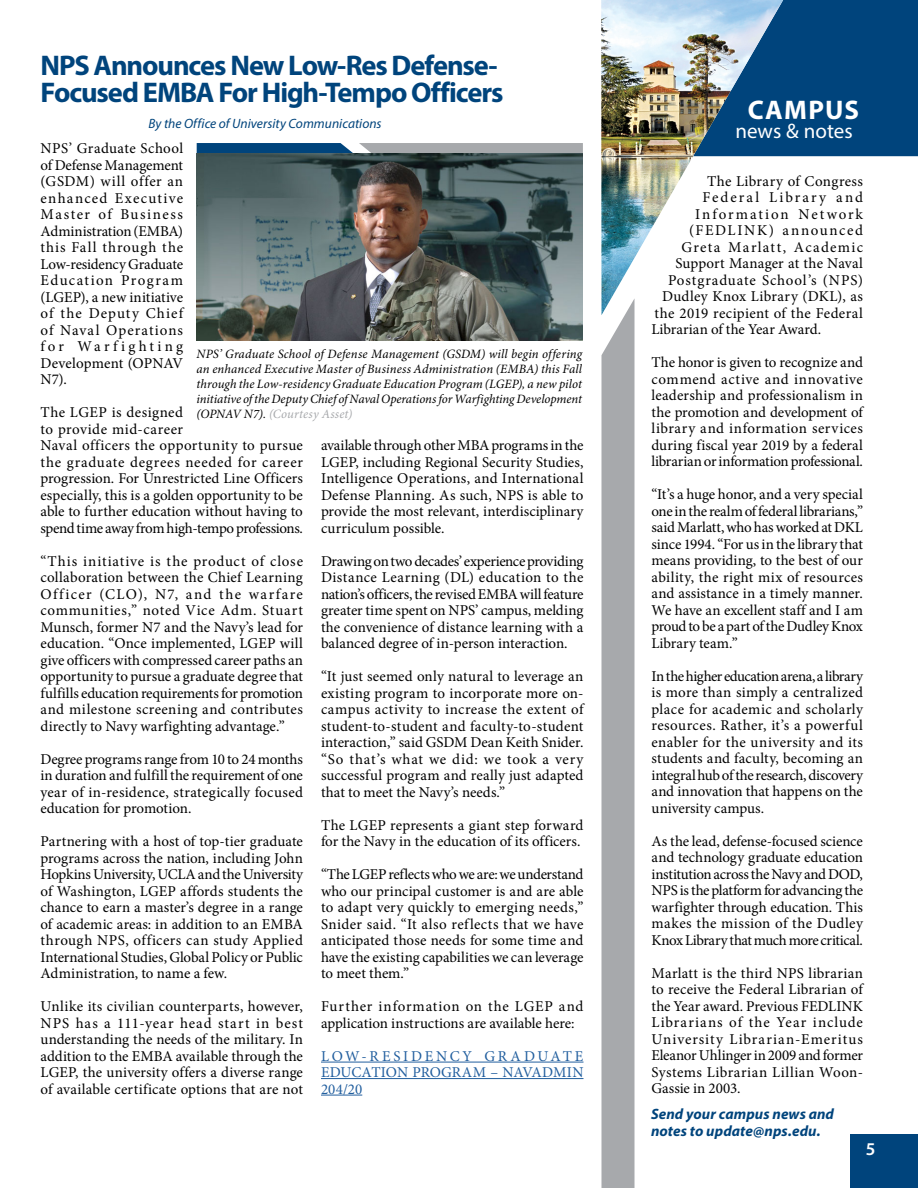
<style>
.page{position:relative;width:918px;height:1188px;background:#fff}
.page>*{position:absolute;margin:0;border:0;box-sizing:border-box;transform-origin:0 0}
.headline{font:700 28.5px/27px "Myriad Pro";letter-spacing:-.04em;color:#00447c}
.column_hd{font:700 27px "Myriad Pro";letter-spacing:.045em;color:#fff}
.column_sub-hd{font:21px "Myriad Pro";color:#fff}
.t1{font:600 18px "Myriad Pro";color:#fff}
.copy{font:15px/16.5px "Minion Pro";letter-spacing:.01em;color:#000;text-align:justify}
.copy-2{font:15px/16.5px "Minion Pro";letter-spacing:.025em;color:#215e9e;text-align:justify}
.copy-3{font:15px "Minion Pro";letter-spacing:.03em;color:#000}
.column_question{font:italic 700 15px/16.5px "Myriad Pro";letter-spacing:.005em;color:#00447c}
.copy-4{font:15px "Minion Pro";letter-spacing:.055em;color:#000}
.copy-5{font:15px "Minion Pro";letter-spacing:.085em;color:#000}
.copy-6{font:15px "Minion Pro";letter-spacing:.12em;color:#000}
.copy-7{font:15px "Minion Pro";letter-spacing:.11em;color:#000}
.copy-8{font:15px "Minion Pro";letter-spacing:.14em;color:#000}
.by_line{font:italic 13.5px "Myriad Pro";color:#00447c}
.photo_caption{font:italic 12.75px/15px "Minion Pro";color:#000;text-align:justify}
.s1{color:#a7a9ac}
</style>
<div class="page">
<div style="left:783px;top:0;width:135px;height:156px;background:#00447c"></div>
<div style="left:602px;top:315px;width:33px;height:873px;background:#a7a9ac"></div>
<img style="left:601px;top:0;width:182px;height:315px">
<hr style="left:321px;top:1062px;width:263px;height:1px;background:#215e9e">
<hr style="left:321px;top:1078px;width:263px;height:1px;background:#215e9e">
<hr style="left:321px;top:1095px;width:41px;height:1px;background:#215e9e">
<svg style="left:197px;top:143px;width:386px;height:10px;background:#6a869d"></svg>
<img style="left:197px;top:153px;width:386px;height:187px">
<div style="left:850px;top:1134px;width:68px;height:54px;background:#00447c"></div>
<p class="headline" style="left:40px;top:51px;width:465px">NPS Announces New Low-Res Defense-<br>Focused EMBA For High-Tempo Officers</p>
<p class="by_line" style="left:148px;top:115px;width:235px">By the Office of University Communications</p>
<p class="copy" style="left:40px;top:140px;width:144px">NPS’ Graduate School of Defense Management (GSDM) will offer an enhanced Executive Master of Business Administration (EMBA) this Fall through the Low-residency Graduate Education Program (LGEP), a new initiative of the Deputy Chief of Naval Operations for Warfighting Development (OPNAV N7).</p>
<p class="copy" style="left:40px;top:404px;width:264px;text-align:left">The LGEP is designed<br>to provide mid-career<br>Naval officers the opportunity to pursue the graduate degrees needed for career progression. For Unrestricted Line Officers especially, this is a golden opportunity to be able to further education without having to spend time away from high-tempo professions.</p>
<p class="copy" style="left:40px;top:553px;width:264px">“This initiative is the product of close collaboration between the Chief Learning Officer (CLO), N7, and the warfare communities,” noted Vice Adm. Stuart Munsch, former N7 and the Navy’s lead for education. “Once implemented, LGEP will give officers with compressed career paths an opportunity to pursue a graduate degree that fulfills education requirements for promotion and milestone screening and contributes directly to Navy warfighting advantage.”</p>
<p class="copy" style="left:40px;top:751px;width:264px">Degree programs range from 10 to 24 months in duration and fulfill the requirement of one year of in-residence, strategically focused education for promotion.</p>
<p class="copy" style="left:40px;top:833px;width:264px">Partnering with a host of top-tier graduate programs across the nation, including John Hopkins University, UCLA and the University of Washington, LGEP affords students the chance to earn a master’s degree in a range of academic areas: in addition to an EMBA through NPS, officers can study Applied International Studies, Global Policy or Public Administration, to name a few.</p>
<p class="copy" style="left:40px;top:998px;width:264px">Unlike its civilian counterparts, however, NPS has a 111-year head start in best understanding the needs of the military. In addition to the EMBA available through the LGEP, the university offers a diverse range of available certificate options that are not</p>
<p class="photo_caption" style="left:197px;top:347px;width:387px">NPS’ Graduate School of Defense Management (GSDM) will begin offering an enhanced Executive Master of Business Administration (EMBA) this Fall through the Low-residency Graduate Education Program (LGEP), a new pilot initiative of the Deputy Chief of Naval Operations for Warfighting Development (OPNAV N7). <span class="s1">(Courtesy Asset)</span></p>
<p class="copy" style="left:321px;top:437px;width:264px">available through other MBA programs in the LGEP, including Regional Security Studies, Intelligence Operations, and International Defense Planning. As such, NPS is able to provide the most relevant, interdisciplinary curriculum possible.</p>
<p class="copy" style="left:321px;top:553px;width:264px">Drawing on two decades’ experience providing Distance Learning (DL) education to the nation’s officers, the revised EMBA will feature greater time spent on NPS’ campus, melding the convenience of distance learning with a balanced degree of in-person interaction.</p>
<p class="copy" style="left:321px;top:668px;width:264px">“It just seemed only natural to leverage an existing program to incorporate more on&shy;campus activity to increase the extent of student-to-student and faculty-to-student interaction,” said GSDM Dean Keith Snider. “So that’s what we did: we took a very successful program and really just adapted that to meet the Navy’s needs.”</p>
<p class="copy" style="left:321px;top:817px;width:264px">The LGEP represents a giant step forward for the Navy in the education of its officers.</p>
<p class="copy" style="left:321px;top:866px;width:264px">“The LGEP reflects who we are: we understand who our principal customer is and are able to adapt very quickly to emerging needs,” Snider said. “It also reflects that we have anticipated those needs for some time and have the existing capabilities we can leverage to meet them.”</p>
<p class="copy" style="left:321px;top:998px;width:264px">Further information on the LGEP and application instructions are available here:</p>
<p class="copy-2" style="left:321px;top:1048px;width:264px">LOW-RESIDENCY GRADUATE EDUCATION PROGRAM – NAVADMIN 204/20</p>
<p class="column_hd" style="left:748px;top:92px;width:113px">CAMPUS</p>
<p class="column_sub-hd" style="left:735px;top:118px;width:119px">news &amp; notes</p>
<p class="copy-3" style="left:707px;top:171px;width:157px">The Library of Congress</p>
<p class="copy-8" style="left:703px;top:187px;width:162px">Federal Library and</p>
<p class="copy-6" style="left:695px;top:204px;width:170px">Information Network</p>
<p class="copy-7" style="left:689px;top:220px;width:175px">(FEDLINK) announced</p>
<p class="copy-5" style="left:682px;top:237px;width:183px">Greta Marlatt, Academic</p>
<p class="copy" style="left:676px;top:255px;width:189px">Support Manager at the Naval</p>
<p class="copy-4" style="left:668px;top:270px;width:196px">Postgraduate School’s (NPS)</p>
<p class="copy-3" style="left:662px;top:286px;width:203px">Dudley Knox Library (DKL), as</p>
<p class="copy" style="left:655px;top:305px;width:210px">the 2019 recipient of the Federal</p>
<p class="copy" style="left:652px;top:321px;width:171px">Librarian of the Year Award.</p>
<p class="copy" style="left:652px;top:354px;width:213px">The honor is given to recognize and commend active and innovative leadership and professionalism in the promotion and development of library and information services during fiscal year 2019 by a federal librarian or information professional.</p>
<p class="copy" style="left:652px;top:486px;width:213px">“It’s a huge honor, and a very special one in the realm of federal librarians,” said Marlatt, who has worked at DKL since 1994. “For us in the library that means providing, to the best of our ability, the right mix of resources and assistance in a timely manner.<br>We have an excellent staff and I am proud to be a part of the Dudley Knox Library team.”</p>
<p class="copy" style="left:652px;top:668px;width:213px">In the higher education arena, a library is more than simply a centralized place for academic and scholarly resources. Rather, it’s a powerful enabler for the university and its students and faculty, becoming an integral hub of the research, discovery and innovation that happens on the university campus.</p>
<p class="copy" style="left:652px;top:833px;width:213px">As the lead, defense-focused science and technology graduate education institution across the Navy and DOD, NPS is the platform for advancing the warfighter through education. This makes the mission of the Dudley Knox Library that much more critical.</p>
<p class="copy" style="left:652px;top:965px;width:213px">Marlatt is the third NPS librarian to receive the Federal Librarian of the Year award. Previous FEDLINK Librarians of the Year include University Librarian-Emeritus Eleanor Uhlinger in 2009 and former Systems Librarian Lillian Woon-Gassie in 2003.</p>
<p class="column_question" style="left:651px;top:1105px;width:185px">Send your campus news and notes to update@nps.edu.</p>
<p class="t1" style="left:866px;top:1138px;width:11px">5</p>
</div>
